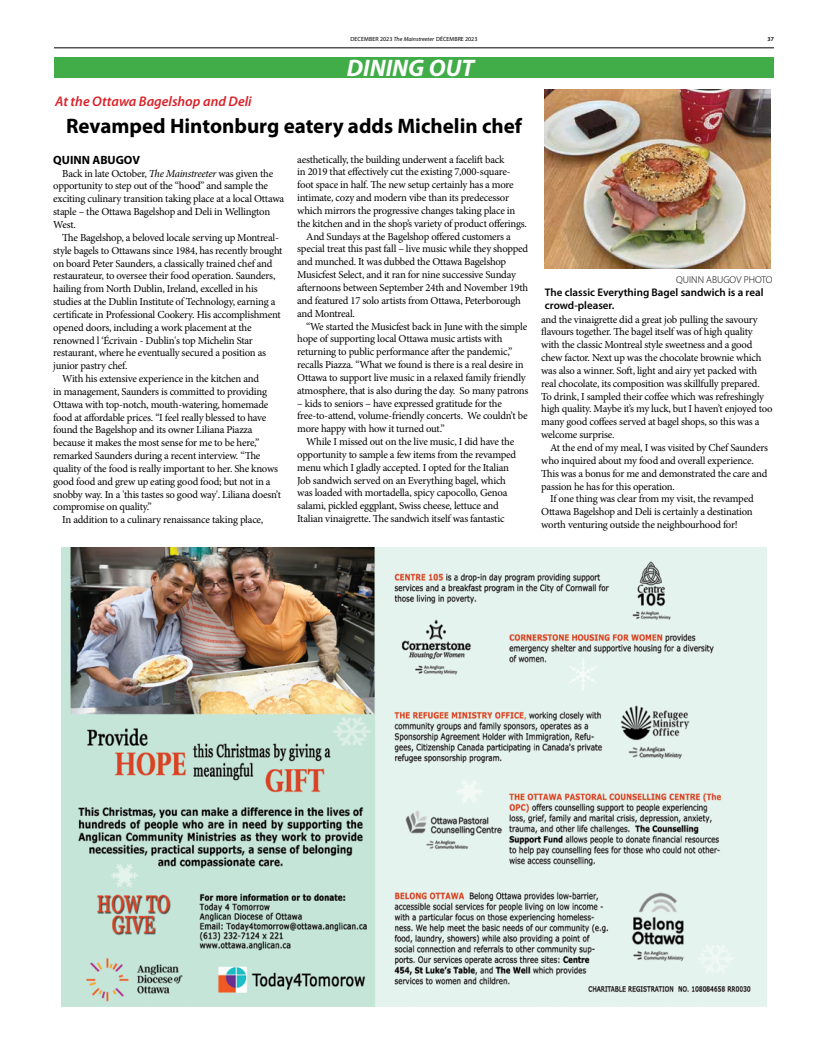
<style>
.page{position:relative;width:828px;height:1044px;background:#fff}
.page>*{position:absolute;margin:0;border:0;box-sizing:border-box;transform-origin:0 0}
.t1{font:italic 700 24px "Myriad Pro";color:#fff}
.t2{font:700 21px "Myriad Pro";color:#000}
.t3{font:italic 600 14px "Myriad Pro";color:#da2128}
.t4{font:700 12px "Myriad Pro";color:#000}
.t5{font:600 11px/12.8px "Myriad Pro";color:#000}
.t6{font:10.7px/12.8px "Minion Pro";letter-spacing:-.02em;color:#000}
.t7{font:300 10px "Myriad Pro";color:#000}
.t8{font:6px "Myriad Pro";color:#000}
.t9{font:600 6px "Myriad Pro";color:#000}
.s1{font-style:italic}
</style>
<div class="page">
<hr style="left:54px;top:48px;width:720px;height:1px;background:#000">
<div style="left:54px;top:57px;width:720px;height:21px;background:#41ad49"></div>
<img style="left:544px;top:89px;width:226px;height:180px">
<img style="left:61px;top:548px;width:706px;height:458px">
<p class="t8" style="left:350px;top:35px;width:128px">DECEMBER 2023 <span class="s1">The Mainstreeter</span> DÉCEMBRE 2023</p>
<p class="t9" style="left:768px;top:35px;width:8px">37</p>
<h1 class="t1" style="left:347px;top:53px;width:129px">DINING OUT</h1>
<h3 class="t3" style="left:55px;top:93px;width:198px">At the Ottawa Bagelshop and Deli</h3>
<h2 class="t2" style="left:66px;top:113px;width:458px">Revamped Hintonburg eatery adds Michelin chef</h2>
<p class="t4" style="left:53px;top:152px;width:88px">QUINN ABUGOV</p>
<p class="t6" style="left:53px;top:167px;width:232px;text-indent:9px">Back in late October, <span class="s1">The Mainstreeter</span> was given the opportunity to step out of the “hood” and sample the exciting culinary transition taking place at a local Ottawa staple – the Ottawa Bagelshop and Deli in Wellington West.</p>
<p class="t6" style="left:62px;top:231px;width:218px">The Bagelshop, a beloved locale serving up Montreal-</p>
<p class="t6" style="left:53px;top:244px;width:231px">style bagels to Ottawans since 1984, has recently brought</p>
<p class="t6" style="left:53px;top:257px;width:221px">on board Peter Saunders, a classically trained chef and</p>
<p class="t6" style="left:53px;top:270px;width:224px">restaurateur, to oversee their food operation. Saunders,</p>
<p class="t6" style="left:53px;top:282px;width:206px">hailing from North Dublin, Ireland, excelled in his</p>
<p class="t6" style="left:53px;top:295px;width:224px">studies at the Dublin Institute of Technology, earning a</p>
<p class="t6" style="left:53px;top:308px;width:229px">certificate in Professional Cookery. His accomplishment</p>
<p class="t6" style="left:53px;top:321px;width:200px">opened doors, including a work placement at the</p>
<p class="t6" style="left:53px;top:334px;width:201px">renowned l ‘Écrivain - Dublin's top Michelin Star</p>
<p class="t6" style="left:53px;top:347px;width:214px">restaurant, where he eventually secured a position as</p>
<p class="t6" style="left:53px;top:359px;width:76px">junior pastry chef.</p>
<p class="t6" style="left:62px;top:372px;width:198px">With his extensive experience in the kitchen and</p>
<p class="t6" style="left:53px;top:385px;width:215px">in management, Saunders is committed to providing</p>
<p class="t6" style="left:53px;top:398px;width:217px">Ottawa with top-notch, mouth-watering, homemade</p>
<p class="t6" style="left:53px;top:411px;width:215px">food at affordable prices. “I feel really blessed to have</p>
<p class="t6" style="left:53px;top:424px;width:201px">found the Bagelshop and its owner Liliana Piazza</p>
<p class="t6" style="left:53px;top:437px;width:208px">because it makes the most sense for me to be here,”</p>
<p class="t6" style="left:53px;top:449px;width:209px">remarked Saunders during a recent interview. “The</p>
<p class="t6" style="left:53px;top:462px;width:226px">quality of the food is really important to her. She knows</p>
<p class="t6" style="left:53px;top:475px;width:219px">good food and grew up eating good food; but not in a</p>
<p class="t6" style="left:53px;top:488px;width:229px">snobby way. In a 'this tastes so good way'. Liliana doesn’t</p>
<p class="t6" style="left:53px;top:501px;width:100px">compromise on quality.”</p>
<p class="t6" style="left:62px;top:514px;width:203px">In addition to a culinary renaissance taking place,</p>
<p class="t6" style="left:297px;top:153px;width:209px">aesthetically, the building underwent a facelift back</p>
<p class="t6" style="left:297px;top:166px;width:215px">in 2019 that effectively cut the existing 7,000-square-</p>
<p class="t6" style="left:297px;top:179px;width:218px">foot space in half. The new setup certainly has a more</p>
<p class="t6" style="left:297px;top:191px;width:213px">intimate, cozy and modern vibe than its predecessor</p>
<p class="t6" style="left:297px;top:204px;width:220px">which mirrors the progressive changes taking place in</p>
<p class="t6" style="left:297px;top:217px;width:231px">the kitchen and in the shop’s variety of product offerings.</p>
<p class="t6" style="left:306px;top:230px;width:206px">And Sundays at the Bagelshop offered customers a</p>
<p class="t6" style="left:297px;top:243px;width:233px">special treat this past fall – live music while they shopped</p>
<p class="t6" style="left:297px;top:256px;width:211px">and munched. It was dubbed the Ottawa Bagelshop</p>
<p class="t6" style="left:297px;top:268px;width:220px">Musicfest Select, and it ran for nine successive Sunday</p>
<p class="t6" style="left:297px;top:281px;width:232px">afternoons between September 24th and November 19th</p>
<p class="t6" style="left:297px;top:294px;width:225px">and featured 17 solo artists from Ottawa, Peterborough</p>
<p class="t6" style="left:297px;top:307px;width:59px">and Montreal.</p>
<p class="t6" style="left:306px;top:320px;width:223px">“We started the Musicfest back in June with the simple</p>
<p class="t6" style="left:297px;top:333px;width:207px">hope of supporting local Ottawa music artists with</p>
<p class="t6" style="left:297px;top:345px;width:217px">returning to public performance after the pandemic,”</p>
<p class="t6" style="left:297px;top:358px;width:228px">recalls Piazza. “What we found is there is a real desire in</p>
<p class="t6" style="left:297px;top:371px;width:230px">Ottawa to support live music in a relaxed family friendly</p>
<p class="t6" style="left:297px;top:384px;width:233px">atmosphere, that is also during the day. So many patrons</p>
<p class="t6" style="left:297px;top:397px;width:232px">– kids to seniors – have expressed gratitude for the free-to-attend, volume-friendly concerts. We couldn’t be more happy with how it turned out.”</p>
<p class="t6" style="left:297px;top:435px;width:220px;text-indent:9px">While I missed out on the live music, I did have the opportunity to sample a few items from the revamped menu which I gladly accepted. I opted for the Italian Job sandwich served on an Everything bagel, which was loaded with mortadella, spicy capocollo, Genoa salami, pickled eggplant, Swiss cheese, lettuce and Italian vinaigrette. The sandwich itself was fantastic</p>
<p class="t7" style="left:676px;top:274px;width:98px">QUINN ABUGOV PHOTO</p>
<p class="t5" style="left:545px;top:285px;width:220px">The classic Everything Bagel sandwich is a real crowd-pleaser.</p>
<p class="t6" style="left:541px;top:313px;width:233px">and the vinaigrette did a great job pulling the savoury flavours together. The bagel itself was of high quality with the classic Montreal style sweetness and a good chew factor. Next up was the chocolate brownie which was also a winner. Soft, light and airy yet packed with real chocolate, its composition was skillfully prepared.<br>To drink, I sampled their coffee which was refreshingly high quality. Maybe it’s my luck, but I haven’t enjoyed too many good coffees served at bagel shops, so this was a welcome surprise.</p>
<p class="t6" style="left:541px;top:441px;width:228px;text-indent:9px">At the end of my meal, I was visited by Chef Saunders who inquired about my food and overall experience.<br>This was a bonus for me and demonstrated the care and passion he has for this operation.</p>
<p class="t6" style="left:541px;top:493px;width:214px;text-align:justify;text-indent:9px">If one thing was clear from my visit, the revamped Ottawa Bagelshop and Deli is certainly a destination worth venturing outside the neighbourhood for!</p>
</div>
